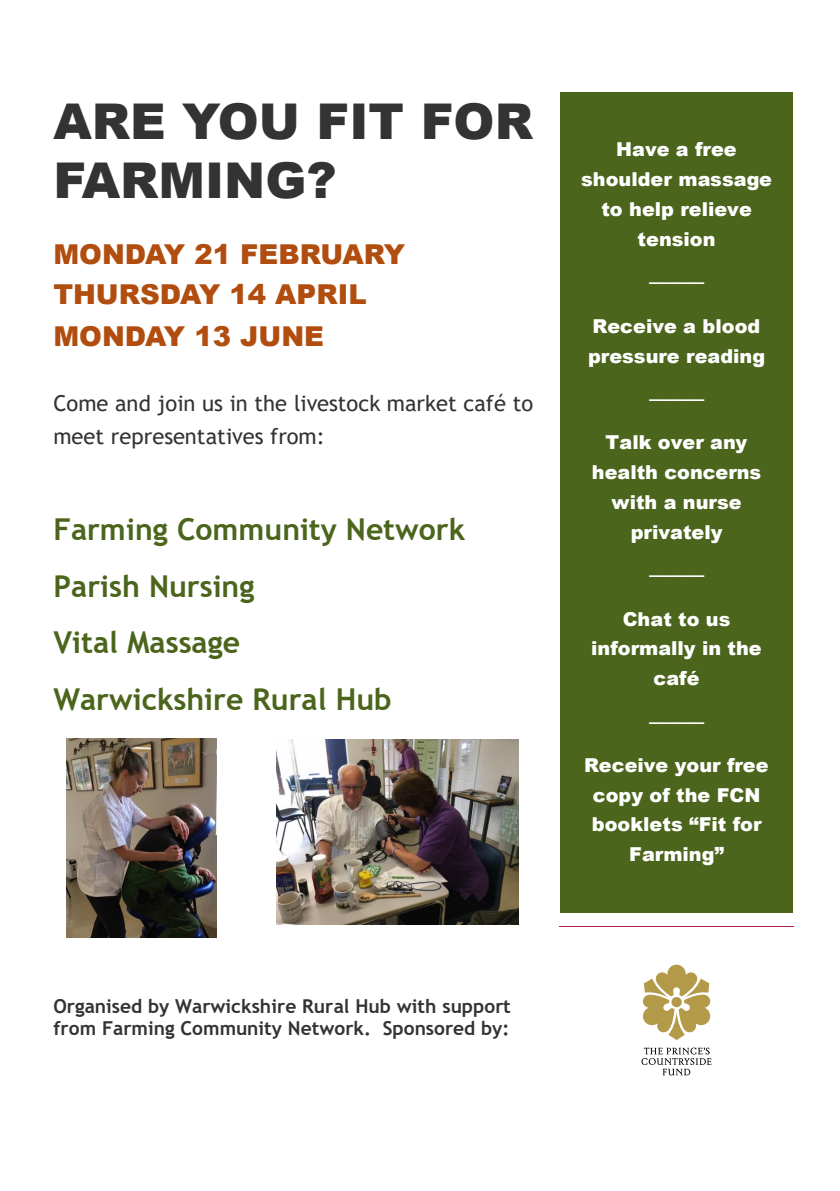
<style>
.page{position:relative;width:840px;height:1191px;background:#fff}
.page>*{position:absolute;margin:0;border:0;box-sizing:border-box;transform-origin:0 0}
.t1{font:900 49.2px/59.2px "Arial";color:#333}
.t2{font:700 30.2px/56.6px "Trebuchet MS";color:#4b651c}
.t3{font:900 27.4px/41px "Arial";color:#b14d0e}
.t4{font:22px/33.2px "Trebuchet MS";color:#333}
.t5{font:900 19.2px/29.8px "Arial";color:#fff;text-align:center}
.t6{font:700 19.2px/22.2px "Trebuchet MS";color:#333}
</style>
<div class="page">
<div style="left:560px;top:93px;width:232px;height:72px;background:#4b651c"></div>
<hr style="left:792px;top:93px;width:1px;height:72px;background:#4b651c">
<div style="left:560px;top:165px;width:232px;height:30px;background:#4b651c"></div>
<hr style="left:792px;top:165px;width:1px;height:30px;background:#4b651c">
<div style="left:560px;top:195px;width:232px;height:30px;background:#4b651c"></div>
<hr style="left:792px;top:195px;width:1px;height:30px;background:#4b651c">
<div style="left:560px;top:225px;width:232px;height:43px;background:#4b651c"></div>
<hr style="left:792px;top:225px;width:1px;height:43px;background:#4b651c">
<div style="left:560px;top:268px;width:232px;height:43px;background:#4b651c"></div>
<hr style="left:792px;top:268px;width:1px;height:43px;background:#4b651c">
<div style="left:560px;top:311px;width:232px;height:30px;background:#4b651c"></div>
<hr style="left:792px;top:311px;width:1px;height:30px;background:#4b651c">
<div style="left:560px;top:341px;width:232px;height:44px;background:#4b651c"></div>
<hr style="left:792px;top:341px;width:1px;height:44px;background:#4b651c">
<div style="left:560px;top:385px;width:232px;height:43px;background:#4b651c"></div>
<hr style="left:792px;top:385px;width:1px;height:43px;background:#4b651c">
<div style="left:560px;top:428px;width:232px;height:30px;background:#4b651c"></div>
<hr style="left:792px;top:428px;width:1px;height:30px;background:#4b651c">
<div style="left:560px;top:458px;width:232px;height:30px;background:#4b651c"></div>
<hr style="left:792px;top:458px;width:1px;height:30px;background:#4b651c">
<div style="left:560px;top:488px;width:232px;height:29px;background:#4b651c"></div>
<svg style="left:792px;top:488px;width:1px;height:29px"></svg>
<div style="left:560px;top:517px;width:232px;height:44px;background:#4b651c"></div>
<hr style="left:792px;top:517px;width:1px;height:44px;background:#4b651c">
<div style="left:560px;top:561px;width:232px;height:43px;background:#4b651c"></div>
<hr style="left:792px;top:561px;width:1px;height:43px;background:#4b651c">
<div style="left:560px;top:604px;width:232px;height:30px;background:#4b651c"></div>
<hr style="left:792px;top:604px;width:1px;height:30px;background:#4b651c">
<div style="left:560px;top:634px;width:232px;height:30px;background:#4b651c"></div>
<hr style="left:792px;top:634px;width:1px;height:30px;background:#4b651c">
<div style="left:560px;top:664px;width:232px;height:43px;background:#4b651c"></div>
<hr style="left:792px;top:664px;width:1px;height:43px;background:#4b651c">
<div style="left:560px;top:707px;width:232px;height:44px;background:#4b651c"></div>
<hr style="left:792px;top:707px;width:1px;height:44px;background:#4b651c">
<div style="left:560px;top:751px;width:232px;height:29px;background:#4b651c"></div>
<svg style="left:792px;top:751px;width:1px;height:29px"></svg>
<div style="left:560px;top:780px;width:232px;height:30px;background:#4b651c"></div>
<hr style="left:792px;top:780px;width:1px;height:30px;background:#4b651c">
<div style="left:560px;top:810px;width:232px;height:30px;background:#4b651c"></div>
<hr style="left:792px;top:810px;width:1px;height:30px;background:#4b651c">
<div style="left:560px;top:840px;width:232px;height:72px;background:#4b651c"></div>
<hr style="left:560px;top:912px;width:232px;height:1px;background:#4b651c">
<hr style="left:792px;top:840px;width:1px;height:72px;background:#4b651c">
<hr style="left:559px;top:926px;width:234px;height:1px;background:#b11a57">
<svg style="left:642px;top:964px;width:67px;height:76px"></svg>
<svg style="left:641px;top:1047px;width:70px;height:28px"></svg>
<img style="left:67px;top:738px;width:149px;height:199px">
<img style="left:276px;top:739px;width:242px;height:185px">
<p class="t1" style="left:53px;top:90px;width:481px">ARE YOU FIT FOR<br>FARMING?</p>
<p class="t3" style="left:53px;top:232px;width:353px">MONDAY 21 FEBRUARY<br>THURSDAY 14 APRIL<br>MONDAY 13 JUNE</p>
<p class="t4" style="left:53px;top:386px;width:481px">Come and join us in the livestock market café to meet representatives from:</p>
<p class="t2" style="left:53px;top:501px;width:413px">Farming Community Network<br>Parish Nursing<br>Vital Massage<br>Warwickshire Rural Hub</p>
<p class="t5" style="left:580px;top:134px;width:192px">Have a free shoulder massage to help relieve tension</p>
<p class="t5" style="left:649px;top:267px;width:56px">────</p>
<p class="t5" style="left:587px;top:310px;width:179px;text-align:left">Receive a blood pressure reading</p>
<p class="t5" style="left:649px;top:383px;width:56px">────</p>
<p class="t5" style="left:591px;top:427px;width:171px">Talk over any health concerns with a nurse privately</p>
<p class="t5" style="left:649px;top:560px;width:56px">────</p>
<p class="t5" style="left:591px;top:603px;width:172px">Chat to us informally in the café</p>
<p class="t5" style="left:649px;top:706px;width:56px">────</p>
<p class="t5" style="left:584px;top:749px;width:186px">Receive your free copy of the FCN booklets “Fit for<br>Farming”</p>
<p class="t6" style="left:53px;top:995px;width:458px">Organised by Warwickshire Rural Hub with support from Farming Community Network. Sponsored by:</p>
</div>
